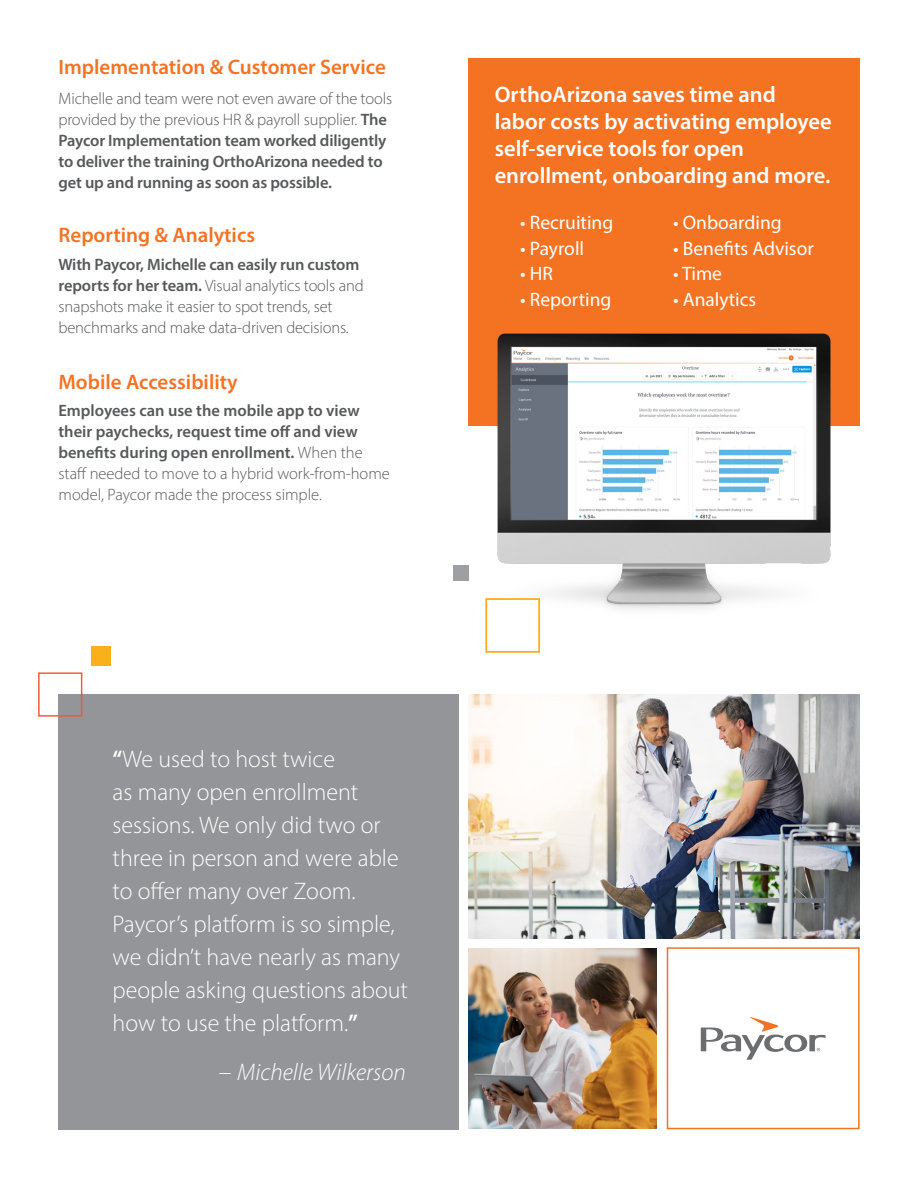
<style>
.page{position:relative;width:918px;height:1188px;background:#fff}
.page>*{position:absolute;margin:0;border:0;box-sizing:border-box;transform-origin:0 0}
.t1{font:300 24px/33px "Myriad Pro";color:#fff}
.t2{font:italic 300 24px "Myriad Pro";color:#fff}
.t3{font:600 22.5px/27px "Myriad Pro";color:#fff}
.t4{font:600 21px "Myriad Pro";color:#f47323}
.t5{font:19.5px "Myriad Pro";color:#fff}
.t6{font:600 16.5px/21px "Myriad Pro";letter-spacing:-.01em;color:#57585a}
.t7{font:300 16.5px/21px "Myriad Pro";letter-spacing:-.01em;color:#57585a}
.s1{font-weight:300}
.s2{font-weight:600}
.s3{font-style:normal;font-size:25.5px}
</style>
<div class="page">
<div style="left:468px;top:58px;width:392px;height:368px;background:#f47323"></div>
<img style="left:497px;top:333px;width:334px;height:277px">
<div style="left:667px;top:947px;width:193px;height:182px;border:2px solid #f27321"></div>
<img style="left:468px;top:948px;width:188px;height:181px">
<img style="left:468px;top:694px;width:392px;height:244px">
<svg style="left:701px;top:1017px;width:125px;height:43px"></svg>
<div style="left:58px;top:694px;width:401px;height:435px;background:#939598"></div>
<div style="left:91px;top:646px;width:19px;height:19px;background:#fbaf1b"></div>
<div style="left:454px;top:565px;width:15px;height:16px;background:#9d9fa2"></div>
<div style="left:38px;top:672px;width:44px;height:45px;border:1px solid #f15a2d"></div>
<div style="left:485px;top:598px;width:55px;height:55px;border:2px solid #fbaf1b"></div>
<p class="t4" style="left:58px;top:54px;width:329px">Implementation &amp; Customer Service</p>
<p class="t6" style="left:58px;top:88px;width:335px"><span class="s1">Michelle and team were not even aware of the tools provided by the previous HR &amp; payroll supplier.</span> The Paycor Implementation team worked diligently to deliver the training OrthoArizona needed to get up and running as soon as possible.</p>
<p class="t4" style="left:58px;top:222px;width:198px">Reporting &amp; Analytics</p>
<p class="t7" style="left:58px;top:254px;width:307px"><span class="s2">With Paycor, Michelle can easily run custom reports for her team.</span> Visual analytics tools and snapshots make it easier to spot trends, set benchmarks and make data-driven decisions.</p>
<p class="t4" style="left:58px;top:368px;width:181px">Mobile Accessibility</p>
<p class="t6" style="left:58px;top:400px;width:333px">Employees can use the mobile app to view their paychecks, request time off and view benefits during open enrollment. <span class="s1">When the staff needed to move to a hybrid work-from-home model, Paycor made the process simple.</span></p>
<p class="t3" style="left:495px;top:80px;width:339px">OrthoArizona saves time and labor costs by activating employee self-service tools for open enrollment, onboarding and more.</p>
<p class="t3" style="left:507px;top:103px;width:313px">Iron Arch Management partners with Paycor to streamline processes, manage employees</p>
<p class="t5" style="left:520px;top:211px;width:95px">• Recruiting</p>
<p class="t5" style="left:673px;top:211px;width:110px">• Onboarding</p>
<p class="t5" style="left:520px;top:236px;width:66px">• Payroll</p>
<p class="t5" style="left:673px;top:236px;width:142px">• Benefits Advisor</p>
<p class="t5" style="left:520px;top:262px;width:34px">• HR</p>
<p class="t5" style="left:673px;top:262px;width:50px">• Time</p>
<p class="t5" style="left:520px;top:287px;width:93px">• Reporting</p>
<p class="t5" style="left:673px;top:287px;width:84px">• Analytics</p>
<p class="t1" style="left:113px;top:742px;width:297px"><span class="s2">“</span>We used to host twice<br>as many open enrollment sessions. We only did two or three in person and were able to offer many over Zoom.<br>Paycor’s platform is so simple, we didn’t have nearly as many people asking questions about how to use the platform.<span class="s2">”</span></p>
<p class="t2" style="left:219px;top:1058px;width:189px"><span class="s3">–</span> Michelle Wilkerson</p>
</div>
